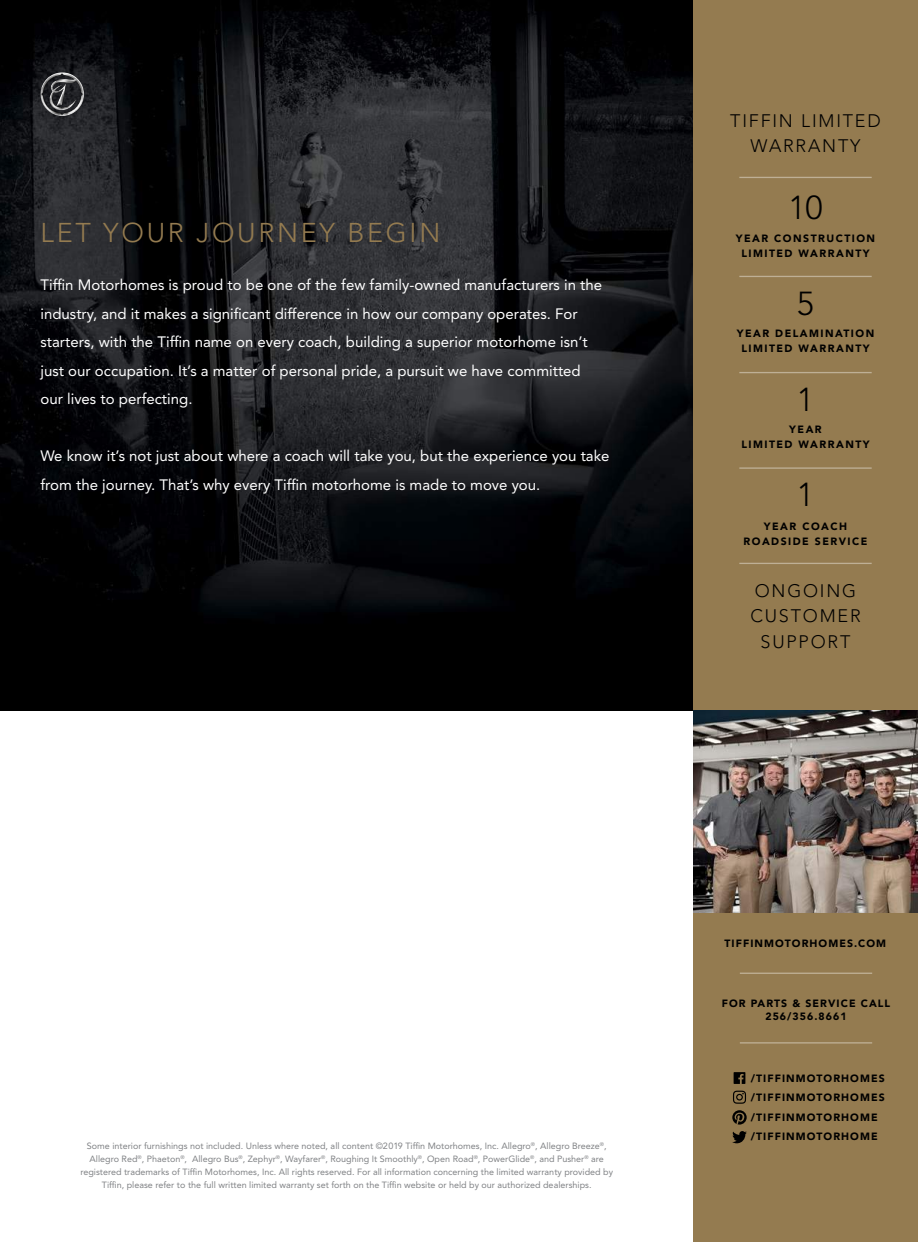
<style>
.page{position:relative;width:918px;height:1242px;background:#fff}
.page>*{position:absolute;margin:0;border:0;box-sizing:border-box;transform-origin:0 0}
.t1{font:300 33px "Avenir LT Std";color:#000}
.t2{font:300 27px "Avenir LT Std";letter-spacing:.1em;color:#947b50}
.t3{font:300 18px/25.5px "Avenir LT Std";letter-spacing:.1em;color:#000;text-align:center}
.t4{font:15px/28.5px "Avenir LT Std";color:#fff}
.t5{font:900 10.5px/19.5px "Avenir LT Std";letter-spacing:.1em;color:#000;text-align:center}
.t6{font:900 10.5px/15.6px "Avenir LT Std";letter-spacing:.14em;color:#000;text-align:center}
.t7{font:9px/13px "Avenir LT Std";color:#808285;text-align:center}
</style>
<div class="page">
<img style="left:0;top:0;width:693px;height:711px">
<div style="left:693px;top:0;width:225px;height:711px;background:#947b50"></div>
<div style="left:693px;top:913px;width:225px;height:329px;background:#947b50"></div>
<img style="left:693px;top:711px;width:225px;height:202px">
<svg style="left:732px;top:1110px;width:15px;height:15px"></svg>
<svg style="left:734px;top:1072px;width:11px;height:12px"></svg>
<svg style="left:733px;top:1091px;width:13px;height:13px"></svg>
<svg style="left:732px;top:1131px;width:15px;height:12px"></svg>
<img style="left:41px;top:72px;width:43px;height:44px">
<hr style="left:740px;top:973px;width:132px;height:1px;background:#fff">
<hr style="left:740px;top:1042px;width:132px;height:2px;background:#fff">
<hr style="left:739px;top:276px;width:133px;height:1px;background:#fff">
<hr style="left:739px;top:177px;width:133px;height:1px;background:#fff">
<hr style="left:739px;top:372px;width:133px;height:1px;background:#fff">
<hr style="left:739px;top:467px;width:133px;height:2px;background:#fff">
<hr style="left:739px;top:563px;width:133px;height:1px;background:#fff">
<h2 class="t2" style="left:40px;top:217px;width:401px">LET YOUR JOURNEY BEGIN</h2>
<p class="t4" style="left:40px;top:271px;width:563px">Tiffin Motorhomes is proud to be one of the few family-owned manufacturers in the industry, and it makes a significant difference in how our company operates. For starters, with the Tiffin name on every coach, building a superior motorhome isn’t just our occupation. It’s a matter of personal pride, a pursuit we have committed our lives to perfecting.</p>
<h3 class="t4" style="left:40px;top:442px;width:571px">We know it’s not just about where a coach will take you, but the experience you take from the journey. That’s why every Tiffin motorhome is made to move you.</h3>
<h3 class="t3" style="left:730px;top:108px;width:152px">TIFFIN LIMITED<br>WARRANTY</h3>
<h1 class="t1" style="left:788px;top:188px;width:36px">10</h1>
<p class="t6" style="left:736px;top:230px;width:141px">YEAR CONSTRUCTION<br>LIMITED WARRANTY</p>
<h1 class="t1" style="left:797px;top:285px;width:19px">5</h1>
<p class="t6" style="left:737px;top:325px;width:139px">YEAR DELAMINATION<br>LIMITED WARRANTY</p>
<h1 class="t1" style="left:797px;top:380px;width:19px">1</h1>
<p class="t6" style="left:741px;top:421px;width:130px">YEAR<br>LIMITED WARRANTY</p>
<h1 class="t1" style="left:797px;top:476px;width:19px">1</h1>
<p class="t6" style="left:744px;top:518px;width:125px">YEAR COACH<br>ROADSIDE SERVICE</p>
<h3 class="t3" style="left:750px;top:578px;width:112px">ONGOING<br>CUSTOMER<br>SUPPORT</h3>
<p class="t7" style="left:80px;top:1139px;width:534px">Some interior furnishings not included. Unless where noted, all content ©2019 Tiffin Motorhomes, Inc. Allegro<sup>®</sup>, Allegro Breeze<sup>®</sup>, Allegro Red<sup>®</sup>, Phaeton<sup>®</sup>, Allegro Bus<sup>®</sup>, Zephyr<sup>®</sup>, Wayfarer<sup>®</sup>, Roughing It Smoothly<sup>®</sup>, Open Road<sup>®</sup>, PowerGlide<sup>®</sup>, and Pusher<sup>®</sup> are registered trademarks of Tiffin Motorhomes, Inc. All rights reserved. For all information concerning the limited warranty provided by Tiffin, please refer to the full written limited warranty set forth on the Tiffin website or held by our authorized dealerships.</p>
<p class="t5" style="left:725px;top:934px;width:163px">TIFFINMOTORHOMES.COM</p>
<p class="t5" style="left:722px;top:996px;width:170px;line-height:13.5px">FOR PARTS &amp; SERVICE CALL<br>256/356.8661</p>
<p class="t5" style="left:751px;top:1068px;width:135px;text-align:left">/TIFFINMOTORHOMES /TIFFINMOTORHOMES /TIFFINMOTORHOME /TIFFINMOTORHOME</p>
</div>
